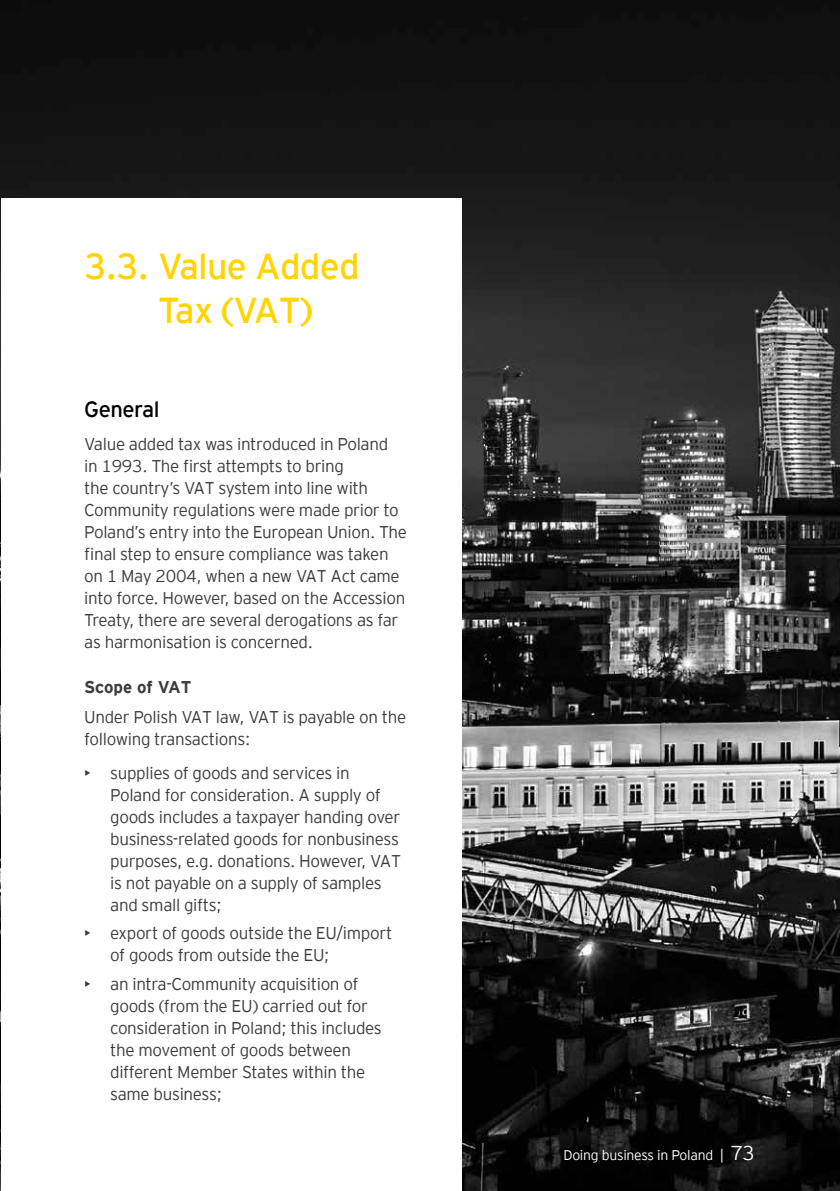
<style>
.page{position:relative;width:840px;height:1191px;background:#fff}
.page>*{position:absolute;margin:0;border:0;box-sizing:border-box;transform-origin:0 0}
.t1{font:36px/44px "EY Interstate";letter-spacing:-.02em;color:#ffd500}
.t2{font:22px "EY Interstate";letter-spacing:-.02em;color:#000}
.t3{font:300 17px/22px "EY Interstate";letter-spacing:-.02em;color:#3c3c3b}
.t4{font:700 17px "EY Interstate";letter-spacing:-.01em;color:#3c3c3b}
.t5{font:300 14px "EY Interstate";letter-spacing:-.02em;color:#fff}
.s1{font-size:20px}
</style>
<div class="page">
<img style="left:1px;top:0;width:838px;height:1191px">
<div style="left:1px;top:198px;width:460px;height:993px;background:#fff"></div>
<h1 class="t1" style="left:158px;top:242px;width:203px;text-indent:-74px">3.3. Value Added<br>Tax (VAT)</h1>
<p class="t2" style="left:84px;top:393px;width:77px">General</p>
<p class="t3" style="left:84px;top:432px;width:324px">Value added tax was introduced in Poland<br>in 1993. The first attempts to bring<br>the country’s VAT system into line with Community regulations were made prior to Poland’s entry into the European Union. The final step to ensure compliance was taken on 1 May 2004, when a new VAT Act came into force. However, based on the Accession Treaty, there are several derogations as far as harmonisation is concerned.</p>
<p class="t4" style="left:84px;top:674px;width:109px">Scope of VAT</p>
<p class="t3" style="left:84px;top:705px;width:323px">Under Polish VAT law, VAT is payable on the following transactions:</p>
<p class="t3" style="left:110px;top:760px;width:292px;text-indent:-26px">• supplies of goods and services in Poland for consideration. A supply of goods includes a taxpayer handing over business-related goods for nonbusiness purposes, e.g. donations. However, VAT is not payable on a supply of samples and small gifts;</p>
<p class="t3" style="left:110px;top:921px;width:283px;text-indent:-26px">• export of goods outside the EU/import of goods from outside the EU;</p>
<p class="t3" style="left:110px;top:972px;width:273px;text-indent:-26px">• an intra-Community acquisition of goods (from the EU) carried out for consideration in Poland; this includes the movement of goods between different Member States within the same business;</p>
<p class="t5" style="left:563px;top:1145px;width:193px">Doing business in Poland | <span class="s1">73</span></p>
</div>
